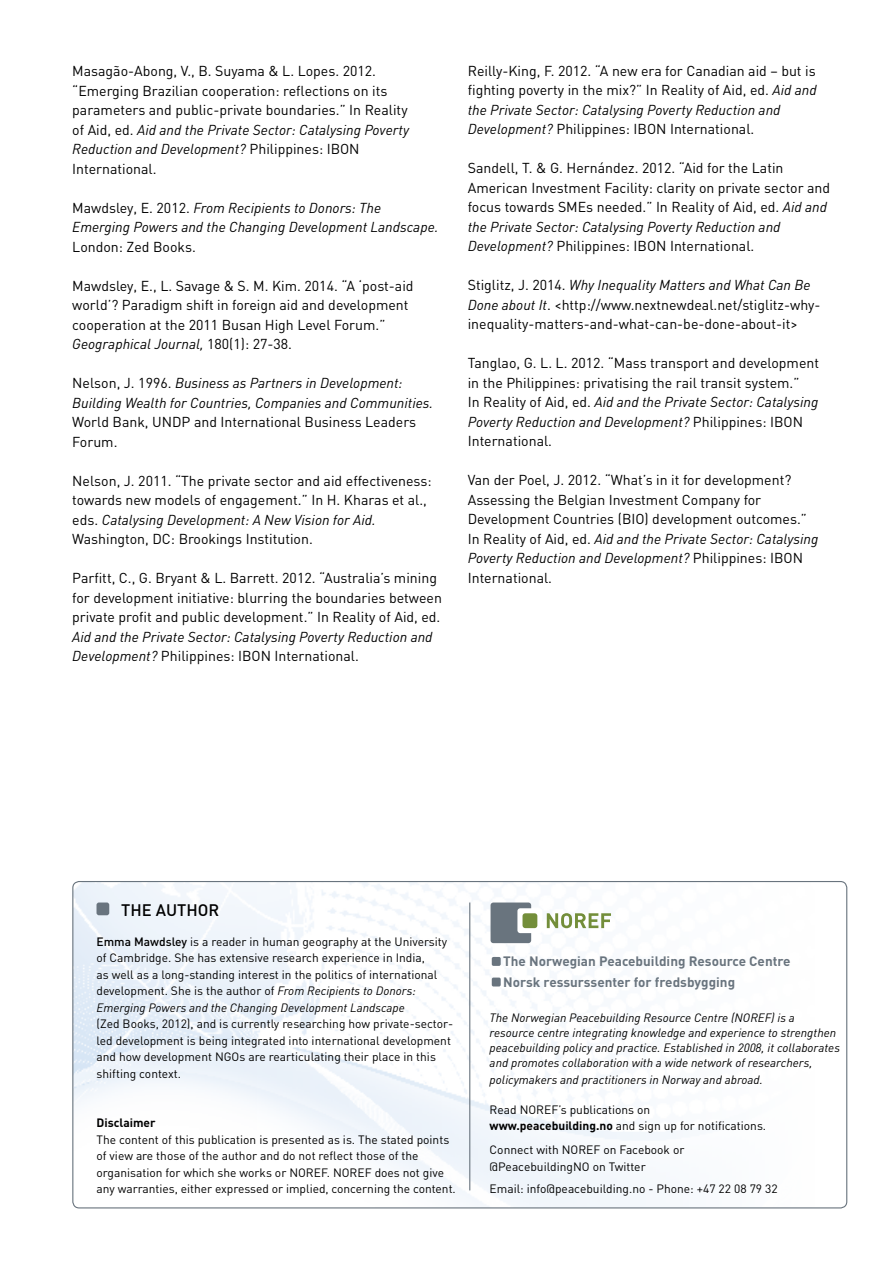
<style>
.page{position:relative;width:893px;height:1263px;background:#fff}
.page>*{position:absolute;margin:0;border:0;box-sizing:border-box;transform-origin:0 0}
.t1{font:500 16.5px "DIN";color:#000}
.t2{font:14.25px/19.5px "DIN";color:#000}
.t3{font:italic 14.25px/19.5px "DIN";color:#000}
.t4{font:700 13.5px/21px "DIN";color:#69747e}
.t5{font:12px/16.5px "DIN";color:#000}
.t6{font:italic 12px/15px "DIN";color:#000}
.t7{font:700 12px "DIN";color:#000}
.s1{font-style:italic}
.s2{font-style:normal}
.s3{font-weight:500}
.s4{font-weight:700}
</style>
<div class="page">
<img style="left:74px;top:881px;width:773px;height:327px">
<hr style="left:469px;top:902px;width:1px;height:288px;background:#69747e">
<div style="left:97px;top:902px;width:12px;height:13px;background:#69747e;border-radius:2px"></div>
<svg style="left:547px;top:913px;width:64px;height:15px"></svg>
<div style="left:491px;top:902px;width:40px;height:41px;background:#69747e;border-radius:3px"></div>
<div style="left:517px;top:908px;width:25px;height:25px;background:#fff;border-radius:3px"></div>
<div style="left:522px;top:913px;width:15px;height:15px;background:#738e3a;border-radius:3px"></div>
<div style="left:492px;top:957px;width:9px;height:9px;background:#69747e;border-radius:2px"></div>
<div style="left:492px;top:977px;width:9px;height:9px;background:#69747e;border-radius:2px"></div>
<p class="t2" style="left:72px;top:61px;width:338px">Masagão-Abong, V., B. Suyama &amp; L. Lopes. 2012. “Emerging Brazilian cooperation: reflections on its parameters and public-private boundaries.” In Reality of Aid, ed. <span class="s1">Aid and the Private Sector: Catalysing Poverty Reduction and Development?</span> Philippines: IBON International.</p>
<p class="t3" style="left:72px;top:197px;width:368px"><span class="s2">Mawdsley, E. 2012.</span> From Recipients to Donors: The<br>Emerging Powers and the Changing Development Landscape.</p>
<p class="t2" style="left:72px;top:236px;width:125px">London: Zed Books.</p>
<p class="t2" style="left:72px;top:275px;width:343px">Mawdsley, E., L. Savage &amp; S. M. Kim. 2014. “A ‘post-aid world’? Paradigm shift in foreign aid and development cooperation at the 2011 Busan High Level Forum.” <span class="s1">Geographical Journal,</span> 180(1): 27-38.</p>
<p class="t3" style="left:72px;top:373px;width:362px"><span class="s2">Nelson, J. 1996.</span> Business as Partners in Development:<br>Building Wealth for Countries, Companies and Communities.</p>
<p class="t2" style="left:72px;top:412px;width:345px">World Bank, UNDP and International Business Leaders<br>Forum.</p>
<p class="t2" style="left:72px;top:470px;width:361px">Nelson, J. 2011. “The private sector and aid effectiveness: towards new models of engagement.” In H. Kharas et al., eds. <span class="s1">Catalysing Development: A New Vision for Aid.<br></span>Washington, DC: Brookings Institution.</p>
<p class="t2" style="left:72px;top:568px;width:371px">Parfitt, C., G. Bryant &amp; L. Barrett. 2012. “Australia’s mining for development initiative: blurring the boundaries between private profit and public development.” In Reality of Aid, ed.</p>
<p class="t3" style="left:72px;top:626px;width:362px">Aid and the Private Sector: Catalysing Poverty Reduction and<br>Development? <span class="s2">Philippines: IBON International.</span></p>
<p class="t2" style="left:468px;top:61px;width:350px">Reilly-King, F. 2012. “A new era for Canadian aid – but is fighting poverty in the mix?” In Reality of Aid, ed. <span class="s1">Aid and the Private Sector: Catalysing Poverty Reduction and Development?</span> Philippines: IBON International.</p>
<p class="t2" style="left:468px;top:158px;width:364px">Sandell, T. &amp; G. Hernández. 2012. “Aid for the Latin American Investment Facility: clarity on private sector and focus towards SMEs needed.” In Reality of Aid, ed. <span class="s1">Aid and the Private Sector: Catalysing Poverty Reduction and Development?</span> Philippines: IBON International.</p>
<p class="t2" style="left:468px;top:275px;width:354px">Stiglitz, J. 2014. <span class="s1">Why Inequality Matters and What Can Be<br>Done about It</span>. &lt;http://www.nextnewdeal.net/stiglitz-why&shy;inequality-matters-and-what-can-be-done-about-it&gt;</p>
<p class="t2" style="left:468px;top:353px;width:353px">Tanglao, G. L. L. 2012. “Mass transport and development in the Philippines: privatising the rail transit system.”<br>In Reality of Aid, ed. <span class="s1">Aid and the Private Sector: Catalysing Poverty Reduction and Development?</span> Philippines: IBON International.</p>
<p class="t2" style="left:468px;top:470px;width:352px">Van der Poel, J. 2012. “What’s in it for development?<br>Assessing the Belgian Investment Company for Development Countries (BIO) development outcomes.” In Reality of Aid, ed. <span class="s1">Aid and the Private Sector: Catalysing Poverty Reduction and Development?</span> Philippines: IBON International.</p>
<p class="t1" style="left:121px;top:900px;width:96px">The author</p>
<p class="t5" style="left:97px;top:933px;width:352px"><span class="s3">Emma Mawdsley</span> is a reader in human geography at the University of Cambridge. She has extensive research experience in India,<br>as well as a long-standing interest in the politics of international development. She is the author of <span class="s1">From Recipients to Donors:<br>Emerging Powers and the Changing Development Landscape</span></p>
<p class="t5" style="left:97px;top:1015px;width:358px">(Zed Books, 2012), and is currently researching how private-sector&shy;led development is being integrated into international development and how development NGOs are rearticulating their place in this shifting context.</p>
<p class="t7" style="left:97px;top:1115px;width:61px">Disclaimer</p>
<p class="t5" style="left:97px;top:1131px;width:361px">The content of this publication is presented as is. The stated points of view are those of the author and do not reflect those of the organisation for which she works or NOREF. NOREF does not give any warranties, either expressed or implied, concerning the content.</p>
<p class="t4" style="left:503px;top:950px;width:289px">The Norwegian Peacebuilding Resource Centre<br>Norsk ressurssenter for fredsbygging</p>
<p class="t6" style="left:490px;top:1010px;width:352px">The Norwegian Peacebuilding Resource Centre (NOREF) is a resource centre integrating knowledge and experience to strengthen peacebuilding policy and practice. Established in 2008, it collaborates and promotes collaboration with a wide network of researchers,</p>
<p class="t6" style="left:490px;top:1072px;width:275px">policymakers and practitioners in Norway and abroad.</p>
<p class="t5" style="left:490px;top:1101px;width:278px">Read NOREF’s publications on <span class="s4">www.peacebuilding.no</span> and sign up for notifications.</p>
<p class="t5" style="left:490px;top:1142px;width:196px">Connect with NOREF on Facebook or @PeacebuildingNO on Twitter</p>
<p class="t5" style="left:490px;top:1180px;width:290px">Email: info@peacebuilding.no - Phone: +47 22 08 79 32</p>
</div>
